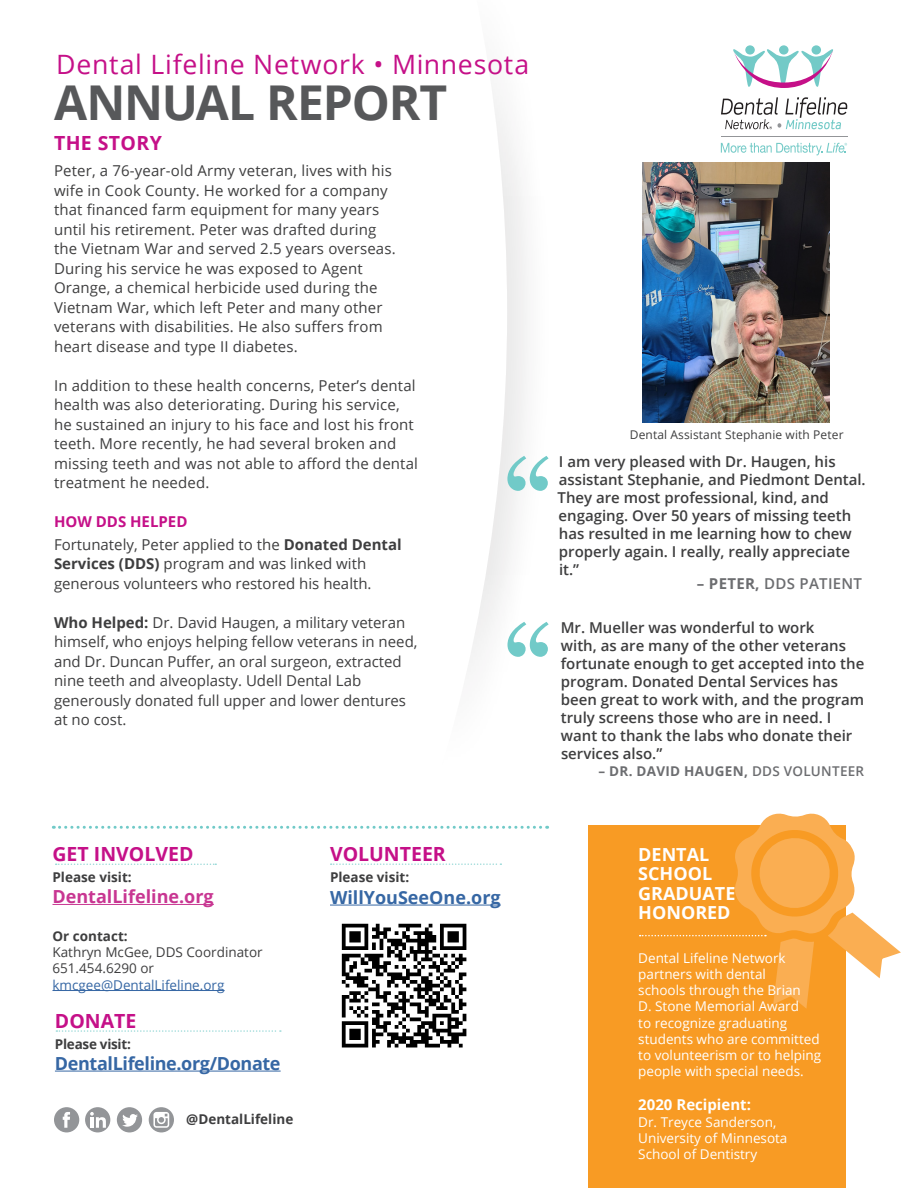
<style>
.page{position:relative;width:918px;height:1188px;background:#fff}
.page>*{position:absolute;margin:0;border:0;box-sizing:border-box;transform-origin:0 0}
.t1{font:700 48px "Open Sans";letter-spacing:-.025em;color:#57585a}
.t2{font:26.7px "Open Sans";letter-spacing:.025em;color:#c51088}
.t3{font:700 19.5px "Open Sans";color:#c51088}
.t4{font:700 19.5px "Open Sans";letter-spacing:.02em;color:#c51088}
.t5{font:700 18px/19.5px "Open Sans";color:#fff}
.t6{font:700 18px "Open Sans";letter-spacing:-.02em;color:#3667a4}
.t7{font:700 18px "Open Sans";color:#c83692}
.t8{font:700 18px "Open Sans";color:#3667a4}
.t9{font:15px/19.5px "Open Sans";letter-spacing:.01em;color:#3e3e3f}
.t10{font:600 15px/18px "Open Sans";color:#3e3e3f}
.t11{font:600 15px "Open Sans";letter-spacing:.02em;color:#6c6d70}
.t12{font:700 15px "Open Sans";color:#fff}
.t13{font:700 15px "Open Sans";color:#c51088}
.t14{font:13.5px/16.2px "Open Sans";color:#fff}
.t15{font:700 13.5px "Open Sans";color:#3e3e3f}
.t16{font:13.5px "Open Sans";color:#3e3e3f}
.t17{font:700 13.5px "Open Sans";letter-spacing:.02em;color:#6c6d70}
.t18{font:13.5px "Open Sans";color:#3667a4}
.t19{font:700 13.5px "Open Sans";letter-spacing:-.02em;color:#3e3e3f}
.t20{font:12px "Open Sans";letter-spacing:.01em;color:#3e3e3f}
.s1{font-weight:700}
.s2{font-weight:600}
</style>
<div class="page">
<div style="left:0;top:0;width:556px;height:769px;background:#231f20;opacity:.1"></div>
<svg style="left:0;top:0;width:507px;height:769px"></svg>
<img style="left:643px;top:163px;width:187px;height:260px">
<div style="left:812px;top:45px;width:9px;height:10px;background:#73cac7;border-radius:50%"></div>
<svg style="left:745px;top:45px;width:10px;height:10px"></svg>
<svg style="left:779px;top:45px;width:10px;height:10px"></svg>
<svg style="left:733px;top:48px;width:100px;height:40px"></svg>
<hr style="left:721px;top:136px;width:126px;height:1px;background:#939598">
<svg style="left:721px;top:143px;width:126px;height:12px"></svg>
<svg style="left:721px;top:97px;width:126px;height:32px"></svg>
<svg style="left:507px;top:456px;width:42px;height:35px"></svg>
<svg style="left:507px;top:622px;width:42px;height:35px"></svg>
<hr style="left:55px;top:1071px;width:226px;height:1px;background:#3667a4">
<hr style="left:52px;top:904px;width:162px;height:1px;background:#c83692">
<hr style="left:52px;top:990px;width:173px;height:1px;background:#3667a4">
<hr style="left:330px;top:905px;width:171px;height:1px;background:#3667a4">
<svg style="left:56px;top:1030px;width:225px;height:2px"></svg>
<div style="left:54px;top:1107px;width:25px;height:25px;background:#939598;border-radius:50%"></div>
<div style="left:85px;top:1107px;width:25px;height:25px;background:#939598;border-radius:50%"></div>
<div style="left:117px;top:1107px;width:25px;height:25px;background:#939598;border-radius:50%"></div>
<div style="left:149px;top:1107px;width:25px;height:25px;background:#939598;border-radius:50%"></div>
<svg style="left:63px;top:1112px;width:7px;height:16px"></svg>
<svg style="left:90px;top:1112px;width:16px;height:16px"></svg>
<svg style="left:122px;top:1114px;width:16px;height:13px"></svg>
<svg style="left:153px;top:1112px;width:16px;height:16px"></svg>
<svg style="left:53px;top:826px;width:488px;height:3px"></svg>
<img style="left:341px;top:923px;width:126px;height:125px">
<svg style="left:56px;top:864px;width:160px;height:1px"></svg>
<svg style="left:331px;top:863px;width:170px;height:2px"></svg>
<div style="left:588px;top:826px;width:258px;height:362px;background:#f89b24"></div>
<svg style="left:640px;top:813px;width:261px;height:196px"></svg>
<p class="t2" style="left:56px;top:46px;width:474px">Dental Lifeline Network • Minnesota</p>
<p class="t1" style="left:54px;top:68px;width:395px">ANNUAL REPORT</p>
<p class="t4" style="left:54px;top:129px;width:109px">THE STORY</p>
<p class="t9" style="left:54px;top:160px;width:343px">Peter, a 76-year-old Army veteran, lives with his wife in Cook County. He worked for a company that financed farm equipment for many years until his retirement. Peter was drafted during the Vietnam War and served 2.5 years overseas.<br>During his service he was exposed to Agent Orange, a chemical herbicide used during the Vietnam War, which left Peter and many other veterans with disabilities. He also suffers from heart disease and type II diabetes.</p>
<p class="t9" style="left:54px;top:375px;width:365px">In addition to these health concerns, Peter’s dental health was also deteriorating. During his service, he sustained an injury to his face and lost his front teeth. More recently, he had several broken and missing teeth and was not able to afford the dental treatment he needed.</p>
<p class="t13" style="left:54px;top:511px;width:135px">HOW DDS HELPED</p>
<p class="t9" style="left:54px;top:534px;width:349px">Fortunately, Peter applied to the <span class="s1">Donated Dental<br>Services (DDS)</span> program and was linked with generous volunteers who restored his health.</p>
<p class="t9" style="left:54px;top:612px;width:365px"><span class="s1">Who Helped:</span> Dr. David Haugen, a military veteran himself, who enjoys helping fellow veterans in need, and Dr. Duncan Puffer, an oral surgeon, extracted nine teeth and alveoplasty. Udell Dental Lab generously donated full upper and lower dentures at no cost.</p>
<p class="t3" style="left:52px;top:840px;width:142px">GET INVOLVED</p>
<p class="t15" style="left:52px;top:868px;width:81px">Please visit:</p>
<p class="t7" style="left:52px;top:884px;width:163px">DentalLifeline.org</p>
<p class="t15" style="left:52px;top:926px;width:77px">Or contact:</p>
<p class="t16" style="left:52px;top:943px;width:212px">Kathryn McGee, DDS Coordinator</p>
<p class="t16" style="left:52px;top:959px;width:103px">651.454.6290 or</p>
<p class="t18" style="left:52px;top:975px;width:174px">kmcgee@DentalLifeline.org</p>
<p class="t3" style="left:55px;top:1007px;width:83px">DONATE</p>
<p class="t19" style="left:55px;top:1034px;width:78px">Please visit:</p>
<p class="t6" style="left:55px;top:1050px;width:227px">DentalLifeline.org/Donate</p>
<p class="t15" style="left:186px;top:1109px;width:109px">@DentalLifeline</p>
<p class="t3" style="left:330px;top:840px;width:117px">VOLUNTEER</p>
<p class="t15" style="left:330px;top:868px;width:81px">Please visit:</p>
<p class="t8" style="left:330px;top:884px;width:172px">WillYouSeeOne.org</p>
<p class="t20" style="left:630px;top:427px;width:215px">Dental Assistant Stephanie with Peter</p>
<p class="t10" style="left:558px;top:453px;width:310px">I am very pleased with Dr. Haugen, his assistant Stephanie, and Piedmont Dental.<br>They are most professional, kind, and engaging. Over 50 years of missing teeth has resulted in me learning how to chew properly again. I really, really appreciate it.”</p>
<p class="t11" style="left:697px;top:574px;width:167px"><span class="s1">– PETER,</span> DDS PATIENT</p>
<p class="t10" style="left:561px;top:619px;width:305px">Mr. Mueller was wonderful to work<br>with, as are many of the other veterans fortunate enough to get accepted into the program. Donated Dental Services has been great to work with, and the program truly screens those who are in need. I want to thank the labs who donate their services also.”</p>
<p class="t17" style="left:598px;top:762px;width:267px">– DR. DAVID HAUGEN, <span class="s2">DDS VOLUNTEER</span></p>
<p class="t5" style="left:638px;top:844px;width:75px">DENTAL<br>SCHOOL</p>
<p class="t5" style="left:638px;top:883px;width:99px">GRADUATE<br>HONORED</p>
<p class="t14" style="left:638px;top:950px;width:149px">Dental Lifeline Network</p>
<p class="t14" style="left:638px;top:966px;width:129px">partners with dental</p>
<p class="t14" style="left:638px;top:982px;width:164px">schools through the Brian</p>
<p class="t14" style="left:638px;top:998px;width:162px">D. Stone Memorial Award</p>
<p class="t14" style="left:638px;top:1014px;width:150px">to recognize graduating</p>
<p class="t14" style="left:638px;top:1031px;width:183px">students who are committed</p>
<p class="t14" style="left:638px;top:1047px;width:184px">to volunteerism or to helping</p>
<p class="t14" style="left:638px;top:1063px;width:167px">people with special needs.</p>
<p class="t12" style="left:638px;top:1094px;width:114px">2020 Recipient:</p>
<p class="t14" style="left:638px;top:1113px;width:151px">Dr. Treyce Sanderson,<br>University of Minnesota<br>School of Dentistry</p>
</div>
